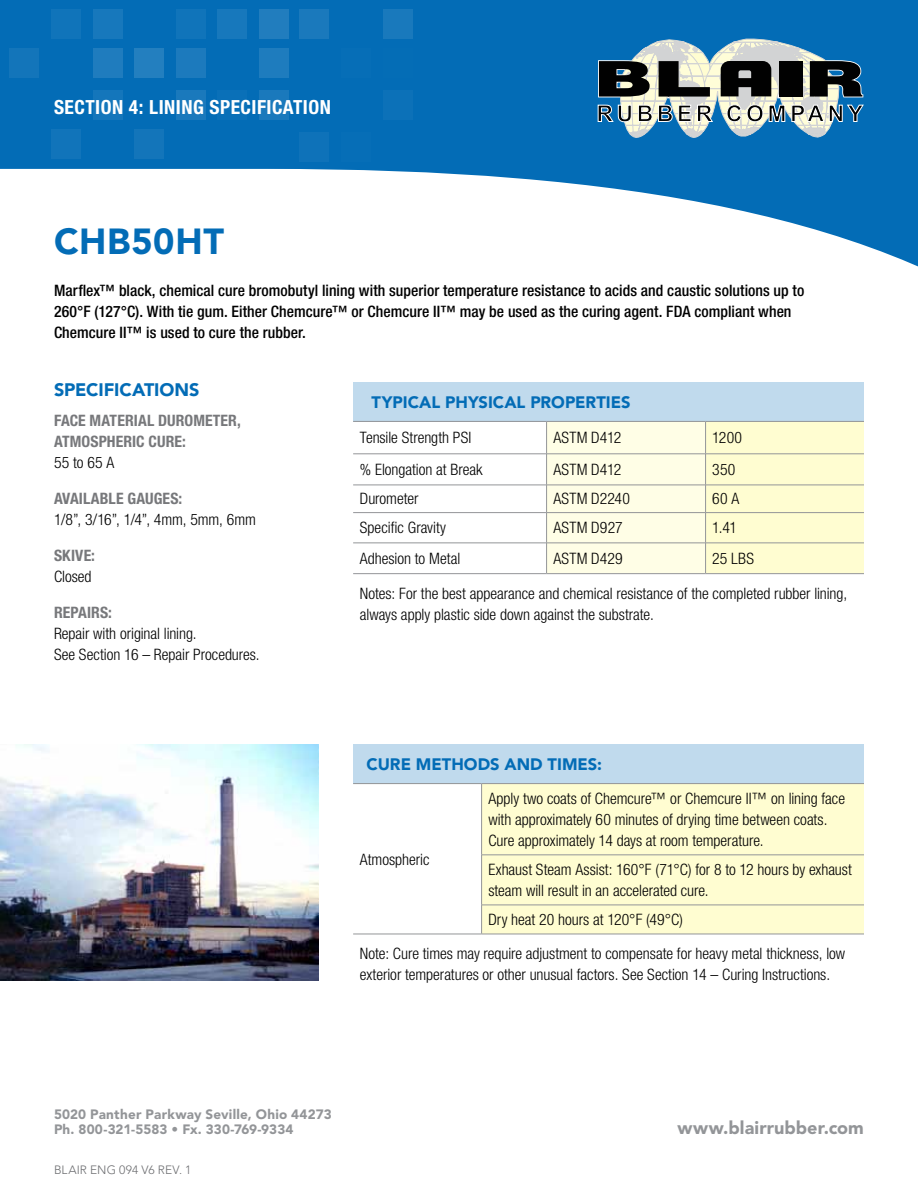
<style>
.page{position:relative;width:918px;height:1188px;background:#fff}
.page>*{position:absolute;margin:0;border:0;box-sizing:border-box;transform-origin:0 0}
.t1{font:900 36px "Avenir LT Std";letter-spacing:.015em;color:#036cb6}
.t2{font:700 condensed 19.5px "Helvetica Neue LT Std";letter-spacing:.025em;color:#fff}
.t3{font:900 18px "Avenir LT Std";letter-spacing:.005em;color:#939598}
.t4{font:900 18px "Avenir LT Std";color:#036cb6}
.t5{font:900 16.5px "Avenir LT Std";color:#036cb6}
.t6{font:300 condensed 15.75px/21px "Helvetica Neue LT Std";color:#000}
.t7{font:500 condensed 15.75px/21px "Helvetica Neue LT Std";color:#000}
.t8{font:700 condensed 15.75px/21px "Helvetica Neue LT Std";letter-spacing:.005em;color:#77787b}
.t9{font:900 13.5px/15px "Avenir LT Std";letter-spacing:.005em;color:#939598}
.t10{font:300 12px "Avenir LT Std";letter-spacing:.01em;color:#6d6e71}
</style>
<div class="page">
<svg style="left:0;top:0;width:918px;height:267px;fill:#036cb6"></svg>
<div style="left:51px;top:9px;width:30px;height:29px;background:#1074ba"></div>
<div style="left:93px;top:9px;width:29px;height:29px;background:#1778bc"></div>
<div style="left:176px;top:9px;width:29px;height:29px;background:#1074ba"></div>
<div style="left:218px;top:9px;width:29px;height:29px;background:#1778bc"></div>
<div style="left:259px;top:9px;width:30px;height:29px;background:#217dbe"></div>
<div style="left:300px;top:9px;width:29px;height:29px;background:#1a79bc"></div>
<div style="left:383px;top:9px;width:29px;height:29px;background:#1979bc"></div>
<div style="left:10px;top:49px;width:29px;height:29px;background:#1375ba"></div>
<div style="left:93px;top:49px;width:29px;height:29px;background:#1f7cbe"></div>
<div style="left:135px;top:49px;width:29px;height:29px;background:#237fbf"></div>
<div style="left:176px;top:49px;width:29px;height:29px;background:#1c7abd"></div>
<div style="left:259px;top:49px;width:30px;height:29px;background:#1e7cbe"></div>
<div style="left:93px;top:90px;width:29px;height:30px;background:#1476bb"></div>
<div style="left:176px;top:90px;width:29px;height:30px;background:#1a79bc"></div>
<div style="left:218px;top:90px;width:29px;height:30px;background:#0a70b8"></div>
<div style="left:259px;top:90px;width:30px;height:30px;background:#1a79bc"></div>
<div style="left:341px;top:49px;width:30px;height:29px;background:#066eb7"></div>
<div style="left:383px;top:49px;width:29px;height:29px;background:#046db6"></div>
<div style="left:383px;top:90px;width:29px;height:30px;background:#0c71b8"></div>
<div style="left:341px;top:132px;width:30px;height:29px;background:#066eb7"></div>
<div style="left:135px;top:130px;width:29px;height:29px;background:#1375ba"></div>
<div style="left:51px;top:130px;width:30px;height:29px;background:#1174ba"></div>
<div style="left:299px;top:132px;width:29px;height:29px;background:#0e72b9"></div>
<svg style="left:597px;top:38px;width:267px;height:100px;background:#668492"></svg>
<img style="left:0;top:744px;width:319px;height:236px">
<div style="left:353px;top:382px;width:511px;height:39px;background:#c0daed"></div>
<hr style="left:353px;top:573px;width:194px;height:1px;background:#939598">
<hr style="left:353px;top:421px;width:194px;height:1px;background:#939598">
<hr style="left:353px;top:454px;width:194px;height:1px;background:#939598">
<hr style="left:353px;top:485px;width:194px;height:1px;background:#939598">
<svg style="left:546px;top:421px;width:318px;height:153px;background:#fbf9d9"></svg>
<hr style="left:353px;top:512px;width:194px;height:1px;background:#939598">
<hr style="left:547px;top:512px;width:159px;height:1px;background:#939598">
<hr style="left:546px;top:513px;width:1px;height:30px;background:#939598">
<hr style="left:706px;top:512px;width:158px;height:1px;background:#939598">
<hr style="left:705px;top:513px;width:1px;height:30px;background:#939598">
<hr style="left:353px;top:543px;width:194px;height:1px;background:#939598">
<hr style="left:547px;top:543px;width:159px;height:1px;background:#939598">
<hr style="left:546px;top:543px;width:1px;height:30px;background:#939598">
<hr style="left:706px;top:543px;width:158px;height:1px;background:#939598">
<hr style="left:705px;top:543px;width:1px;height:30px;background:#939598">
<div style="left:353px;top:744px;width:511px;height:40px;background:#c0daed"></div>
<div style="left:482px;top:784px;width:382px;height:150px;background:#fffdd1"></div>
<hr style="left:353px;top:934px;width:129px;height:1px;background:#939598">
<hr style="left:482px;top:934px;width:382px;height:1px;background:#939598">
<hr style="left:353px;top:783px;width:129px;height:1px;background:#939598">
<hr style="left:482px;top:783px;width:382px;height:1px;background:#939598">
<hr style="left:481px;top:784px;width:1px;height:71px;background:#939598">
<hr style="left:481px;top:855px;width:383px;height:1px;background:#939598">
<hr style="left:481px;top:855px;width:1px;height:50px;background:#939598">
<hr style="left:481px;top:905px;width:383px;height:1px;background:#939598">
<svg style="left:481px;top:905px;width:1px;height:29px"></svg>
<p class="t2" style="left:54px;top:95px;width:21px">SECTIO</p>
<p class="t2" style="left:112px;top:95px;width:118px">N 4: LINING SPECIFICATIO</p>
<p class="t2" style="left:320px;top:95px;width:13px">N</p>
<h1 class="t1" style="left:54px;top:219px;width:172px">CHB50HT</h1>
<p class="t7" style="left:54px;top:280px;width:752px">Marflex™ black, chemical cure bromobutyl lining with superior temperature resistance to acids and caustic solutions up to<br>260°F (127°C). With tie gum. Either Chemcure™ or Chemcure II™ may be used as the curing agent. FDA compliant when<br>Chemcure II™ is used to cure the rubber.</p>
<p class="t4" style="left:54px;top:378px;width:145px">SPECIFICATIONS</p>
<p class="t8" style="left:54px;top:409px;width:188px">FACE MATERIAL DUROMETER,<br>ATMOSPHERIC CURE:</p>
<p class="t6" style="left:54px;top:451px;width:62px">55 to 65 A</p>
<p class="t8" style="left:54px;top:487px;width:25px">AVAILA</p>
<p class="t8" style="left:100px;top:487px;width:46px">BLE GAUGES</p>
<p class="t8" style="left:179px;top:487px;width:5px">:</p>
<p class="t6" style="left:54px;top:508px;width:203px">1/8”, 3/16”, 1/4”, 4mm, 5mm, 6mm</p>
<p class="t8" style="left:54px;top:544px;width:43px">SKIVE:</p>
<p class="t6" style="left:54px;top:565px;width:39px">Closed</p>
<p class="t8" style="left:54px;top:601px;width:18px">REPAIRS</p>
<p class="t8" style="left:108px;top:601px;width:5px">:</p>
<p class="t6" style="left:54px;top:622px;width:207px">Repair with original lining.<br>See Section 16 – Repair Procedures.</p>
<p class="t5" style="left:372px;top:392px;width:259px">TYPICAL PHYSICAL PROPERTIES</p>
<p class="t6" style="left:360px;top:427px;width:113px">Tensile Strength PSI</p>
<p class="t6" style="left:553px;top:427px;width:69px">ASTM D412</p>
<p class="t6" style="left:712px;top:427px;width:31px">1200</p>
<p class="t6" style="left:360px;top:459px;width:124px">% Elongation at Break</p>
<p class="t6" style="left:553px;top:459px;width:69px">ASTM D412</p>
<p class="t6" style="left:712px;top:459px;width:25px">350</p>
<p class="t6" style="left:360px;top:488px;width:60px">Durometer</p>
<p class="t6" style="left:553px;top:488px;width:78px">ASTM D2240</p>
<p class="t6" style="left:712px;top:488px;width:29px">60 A</p>
<p class="t6" style="left:360px;top:517px;width:88px">Specific Gravity</p>
<p class="t6" style="left:553px;top:517px;width:71px">ASTM D927</p>
<p class="t6" style="left:712px;top:517px;width:26px">1.41</p>
<p class="t6" style="left:360px;top:548px;width:102px">Adhesion to Metal</p>
<p class="t6" style="left:553px;top:548px;width:71px">ASTM D429</p>
<p class="t6" style="left:712px;top:548px;width:43px">25 LBS</p>
<p class="t6" style="left:360px;top:583px;width:489px">Notes: For the best appearance and chemical resistance of the completed rubber lining, always apply plastic side down against the substrate.</p>
<p class="t5" style="left:367px;top:754px;width:237px">CURE METHODS AND TIMES:</p>
<p class="t6" style="left:488px;top:788px;width:358px">Apply two coats of Chemcure™ or Chemcure II™ on lining face with approximately 60 minutes of drying time between coats.<br>Cure approximately 14 days at room temperature.</p>
<p class="t6" style="left:488px;top:859px;width:365px">Exhaust Steam Assist: 160°F (71°C) for 8 to 12 hours by exhaust steam will result in an accelerated cure.</p>
<p class="t6" style="left:360px;top:903px;width:487px;line-height:33.6px;text-indent:128px">Dry heat 20 hours at 120°F (49°C)<br>Note: Cure times may require adjustment to compensate for heavy metal thickness, low</p>
<p class="t6" style="left:360px;top:964px;width:472px">exterior temperatures or other unusual factors. See Section 14 – Curing Instructions.</p>
<p class="t6" style="left:360px;top:848px;width:71px">Atmospheric</p>
<p class="t9" style="left:54px;top:1107px;width:279px">5020 PANTHER PARKWAY SEVILLE, OHIO 44273<br>PH. 800-321-5583 • FX. 330-769-9334</p>
<p class="t3" style="left:678px;top:1117px;width:188px">WWW.BLAIRRUBBER.COM</p>
<p class="t10" style="left:54px;top:1163px;width:139px">BLAIR ENG 094 V6 Rev. 1</p>
</div>
